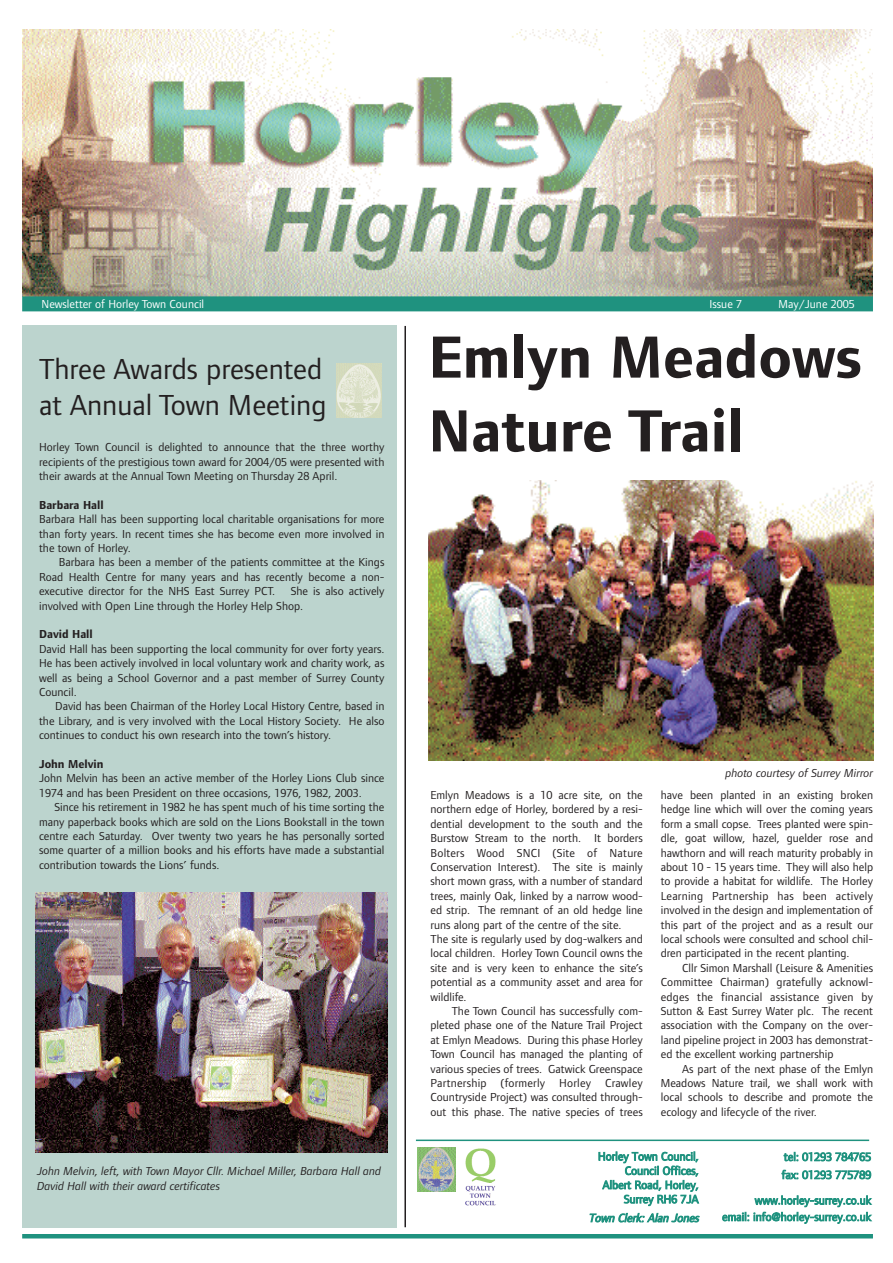
<style>
.page{position:relative;width:893px;height:1263px;background:#fff}
.page>*{position:absolute;margin:0;border:0;box-sizing:border-box;transform-origin:0 0}
.t1{font:700 61.5px/73.8px "Foundry Form Sans";color:#231f20}
.t2{font:30px/36px "Foundry Form Sans";color:#231f20}
.t3{font:12px/14.4px "Foundry Form Sans";color:#231f20;text-align:justify}
.t4{font:12px/14.2px "Foundry Form Sans";color:#1f927f;text-align:right}
.t5{font:italic 12px/14.4px "Foundry Form Sans";color:#231f20}
.t6{font:12px "Foundry Form Sans";color:#fff}
.t7{font:700 12px "Foundry Form Sans";color:#231f20}
.t8{font:italic 12px "Foundry Form Sans";color:#1f927f}
</style>
<div class="page">
<img style="left:22px;top:30px;width:850px;height:266px">
<div style="left:22px;top:296px;width:850px;height:15px;background:#1f927f"></div>
<div style="left:22px;top:325px;width:375px;height:902px;background:#bcd4ce"></div>
<div style="left:22px;top:1234px;width:850px;height:5px;background:#1f927f"></div>
<hr style="left:416px;top:1140px;width:453px;height:1px;background:#1f927f">
<img style="left:418px;top:1147px;width:38px;height:44px">
<img style="left:465px;top:1149px;width:31px;height:57px">
<img style="left:336px;top:364px;width:45px;height:54px">
<img style="left:428px;top:480px;width:445px;height:281px">
<hr style="left:404px;top:326px;width:2px;height:901px;background:#231f20">
<img style="left:35px;top:893px;width:352px;height:260px">
<p class="t6" style="left:42px;top:300px;width:164px">Newsletter of Horley Town Council</p>
<p class="t6" style="left:709px;top:300px;width:34px">Issue 7</p>
<p class="t6" style="left:778px;top:300px;width:78px">May/June 2005</p>
<h2 class="t2" style="left:39px;top:357px;width:289px">Three Awards presented at Annual Town Meeting</h2>
<p class="t3" style="left:39px;top:443px;width:347px">Horley Town Council is delighted to announce that the three worthy recipients of the prestigious town award for 2004/05 were presented with their awards at the Annual Town Meeting on Thursday 28 April.</p>
<p class="t7" style="left:39px;top:499px;width:66px">Barbara Hall</p>
<p class="t3" style="left:39px;top:515px;width:347px">Barbara Hall has been supporting local charitable organisations for more than forty years. In recent times she has become even more involved in the town of Horley.</p>
<p class="t3" style="left:39px;top:558px;width:347px;text-indent:20px">Barbara has been a member of the patients committee at the Kings Road Health Centre for many years and has recently become a non&shy;executive director for the NHS East Surrey PCT.</p>
<p class="t3" style="left:39px;top:587px;width:347px;text-indent:252px">She is also actively involved with Open Line through the Horley Help Shop.</p>
<p class="t7" style="left:39px;top:629px;width:55px">David Hall</p>
<p class="t3" style="left:39px;top:644px;width:347px">David Hall has been supporting the local community for over forty years.<br>He has been actively involved in local voluntary work and charity work, as well as being a School Governor and a past member of Surrey County Council.</p>
<p class="t3" style="left:39px;top:702px;width:347px;text-indent:16px">David has been Chairman of the Horley Local History Centre, based in the Library, and is very involved with the Local History Society. He also continues to conduct his own research into the town’s history.</p>
<p class="t7" style="left:39px;top:759px;width:66px">John Melvin</p>
<p class="t3" style="left:39px;top:774px;width:347px">John Melvin has been an active member of the Horley Lions Club since<br>1974 and has been President on three occasions, 1976, 1982, 2003.</p>
<p class="t3" style="left:39px;top:803px;width:347px;text-indent:15px">Since his retirement in 1982 he has spent much of his time sorting the many paperback books which are sold on the Lions Bookstall in the town centre each Saturday. Over twenty two years he has personally sorted some quarter of a million books and his efforts have made a substantial contribution towards the Lions’ funds.</p>
<p class="t5" style="left:37px;top:1167px;width:345px">John Melvin, left, with Town Mayor Cllr. Michael Miller, Barbara Hall and<br>David Hall with their award certificates</p>
<h1 class="t1" style="left:428px;top:328px;width:435px">Emlyn Meadows<br>Nature Trail</h1>
<p class="t3" style="left:430px;top:790px;width:214px;text-align:left">Emlyn Meadows is a 10 acre site, on the northern edge of Horley, bordered by a resi&shy;dential development to the south and the Burstow Stream to the north. It borders Bolters Wood SNCI (Site of Nature Conservation Interest). The site is mainly short mown grass, with a number of standard trees, mainly Oak, linked by a narrow wood&shy;ed strip. The remnant of an old hedge line runs along part of the centre of the site.<br>The site is regularly used by dog-walkers and local children. Horley Town Council owns the site and is very keen to enhance the site’s potential as a community asset and area for wildlife.</p>
<p class="t3" style="left:430px;top:1006px;width:214px;text-indent:21px">The Town Council has successfully com&shy;pleted phase one of the Nature Trail Project at Emlyn Meadows. During this phase Horley Town Council has managed the planting of various species of trees. Gatwick Greenspace Partnership (formerly Horley Crawley Countryside Project) was consulted through&shy;out this phase. The native species of trees</p>
<p class="t5" style="left:725px;top:768px;width:149px">photo courtesy of Surrey Mirror</p>
<p class="t3" style="left:660px;top:790px;width:214px">have been planted in an existing broken hedge line which will over the coming years form a small copse. Trees planted were spin&shy;dle, goat willow, hazel, guelder rose and hawthorn and will reach maturity probably in about 10 - 15 years time. They will also help to provide a habitat for wildlife. The Horley Learning Partnership has been actively involved in the design and implementation of this part of the project and as a result our local schools were consulted and school chil&shy;dren participated in the recent planting.</p>
<p class="t3" style="left:660px;top:963px;width:214px;text-indent:21px">Cllr Simon Marshall (Leisure &amp; Amenities Committee Chairman) gratefully acknowl&shy;edges the financial assistance given by Sutton &amp; East Surrey Water plc. The recent association with the Company on the over&shy;land pipeline project in 2003 has demonstrat&shy;ed the excellent working partnership</p>
<p class="t3" style="left:660px;top:1064px;width:214px;text-indent:21px">As part of the next phase of the Emlyn Meadows Nature trail, we shall work with local schools to describe and promote the ecology and lifecycle of the river.</p>
<p class="t4" style="left:598px;top:1152px;width:102px">Horley Town Council,<br>Council Offices,<br>Albert Road, Horley,<br>Surrey RH6 7JA</p>
<p class="t8" style="left:588px;top:1215px;width:114px">Town Clerk: Alan Jones</p>
<p class="t4" style="left:781px;top:1150px;width:91px;line-height:18px;text-align:left">tel: 01293 784765 fax: 01293 775789</p>
<p class="t4" style="left:722px;top:1195px;width:151px;line-height:16.5px">www.horley-surrey.co.uk<br>email: info@horley-surrey.co.uk</p>
</div>
